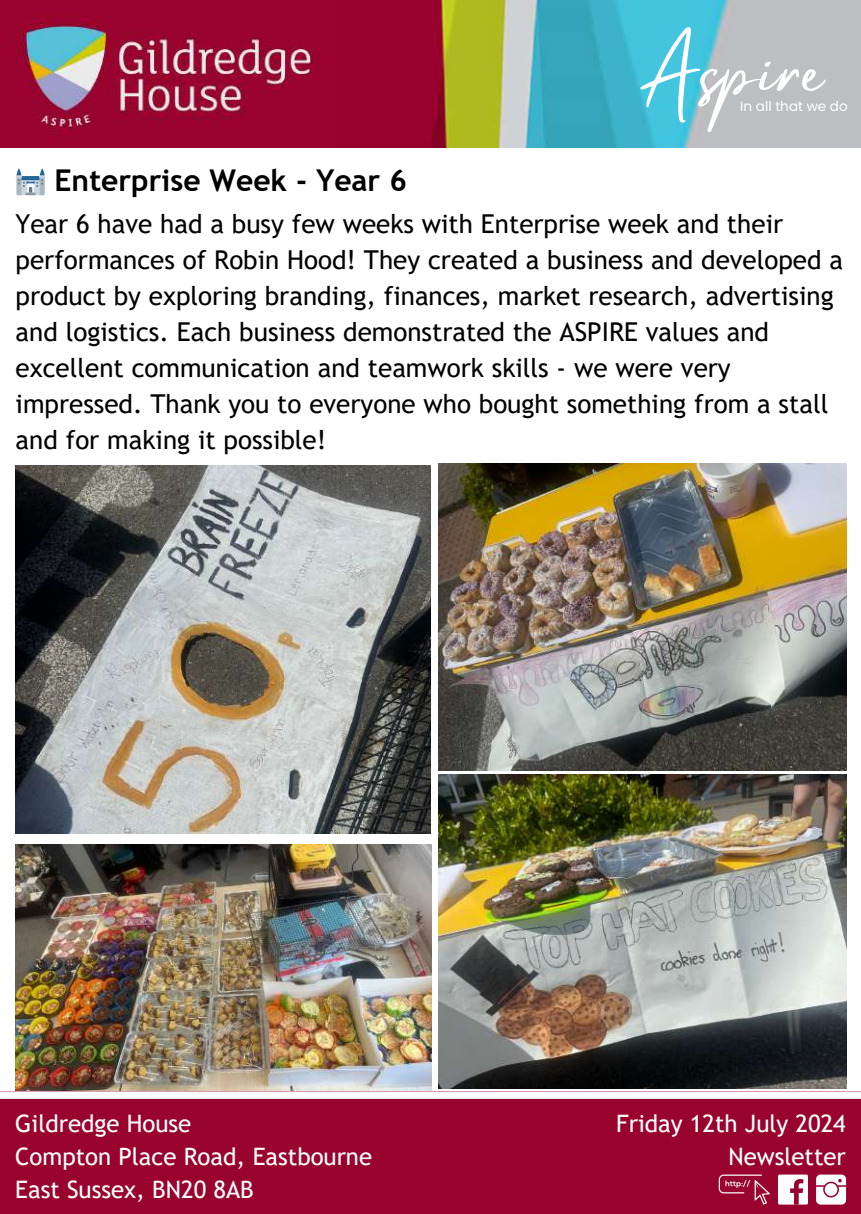
<style>
.page{position:relative;width:861px;height:1214px;background:#fff}
.page>*{position:absolute;margin:0;border:0;box-sizing:border-box;transform-origin:0 0}
.t1{font:66px "Mistrully";color:#fff}
.t2{font:700 30px "Trebuchet MS";color:#000}
.t3{font:26px/36px "Trebuchet MS";color:#000}
.t4{font:24px/33px "Trebuchet MS";color:#fff}
.t5{font:13.6px "Poppins";color:#fff}
</style>
<div class="page">
<div style="left:0;top:1091px;width:861px;height:122px;background:#99042f"></div>
<div style="left:0;top:1091px;width:861px;height:7px;background:#fff"></div>
<svg style="left:816px;top:1174px;width:30px;height:30px"></svg>
<div style="left:778px;top:1174px;width:30px;height:30px;background:#fff;border-radius:2px"></div>
<svg style="left:790px;top:1179px;width:13px;height:25px"></svg>
<svg style="left:719px;top:1174px;width:51px;height:30px"></svg>
<img style="left:1px;top:1px;width:860px;height:147px">
<img style="left:0;top:0;width:335px;height:147px">
<img style="left:16px;top:844px;width:415px;height:246px">
<img style="left:438px;top:464px;width:408px;height:306px">
<img style="left:15px;top:465px;width:416px;height:368px">
<img style="left:438px;top:774px;width:408px;height:314px">
<h1 class="t1" style="left:637px;top:18px;width:187px">Aspire</h1>
<p class="t5" style="left:740px;top:97px;width:109px">In all that we do</p>
<p class="t2" style="left:55px;top:163px;width:354px">Enterprise Week - Year 6</p>
<p class="t3" style="left:16px;top:206px;width:829px">Year 6 have had a busy few weeks with Enterprise week and their performances of Robin Hood! They created a business and developed a product by exploring branding, finances, market research, advertising and logistics. Each business demonstrated the ASPIRE values and excellent communication and teamwork skills - we were very impressed. Thank you to everyone who bought something from a stall and for making it possible!</p>
<p class="t4" style="left:15px;top:1106px;width:358px">Gildredge House<br>Compton Place Road, Eastbourne<br>East Sussex, BN20 8AB</p>
<p class="t4" style="left:616px;top:1106px;width:231px;text-align:right">Friday 12th July 2024<br>Newsletter</p>
</div>
